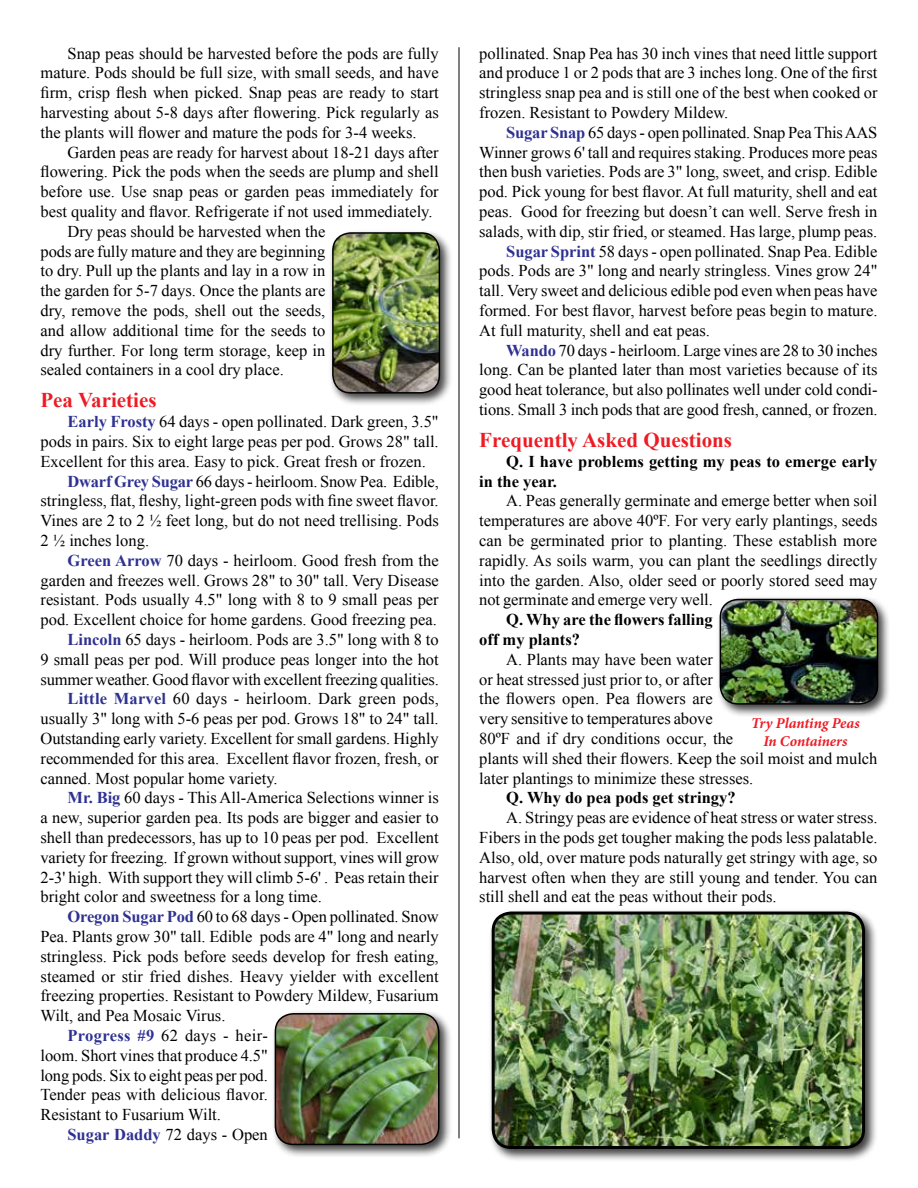
<style>
.page{position:relative;width:918px;height:1188px;background:#fff}
.page>*{position:absolute;margin:0;border:0;box-sizing:border-box;transform-origin:0 0}
.t1{font:700 21px "Times New Roman";color:#ed1c24}
.t2{font:16.5px/19.8px "Times New Roman";color:#000;text-align:justify}
.t3{font:700 16.5px/19.8px "Times New Roman";color:#000}
.t4{font:16.5px "Times New Roman";letter-spacing:.02em;color:#000}
.t5{font:italic 700 15px/18px "Minion Pro";letter-spacing:-.005em;color:#ed1c24;text-align:center}
.s1{font-weight:700;color:#2e3192}
</style>
<div class="page">
<hr style="left:459px;top:47px;width:1px;height:1091px;background:#000">
<div style="left:329px;top:229px;width:124px;height:177px;background:#000;opacity:.75"></div>
<img style="left:333px;top:233px;width:106px;height:160px">
<div style="left:332px;top:232px;width:108px;height:162px;border:2px solid #000;border-radius:18px"></div>
<div style="left:271px;top:1010px;width:182px;height:148px;background:#000;opacity:.75"></div>
<img style="left:275px;top:1014px;width:164px;height:130px">
<div style="left:275px;top:1013px;width:165px;height:132px;border:2px solid #000;border-radius:18px"></div>
<div style="left:488px;top:908px;width:390px;height:254px;background:#000;opacity:.75"></div>
<img style="left:493px;top:913px;width:371px;height:235px">
<div style="left:492px;top:912px;width:373px;height:237px;border:3px solid #000;border-radius:18px"></div>
<div style="left:716px;top:595px;width:175px;height:122px;background:#000;opacity:.75"></div>
<img style="left:720px;top:599px;width:158px;height:105px">
<div style="left:720px;top:599px;width:158px;height:106px;border:2px solid #000;border-radius:18px"></div>
<p class="t2" style="left:41px;top:43px;width:400px;text-indent:27px">Snap peas should be harvested before the pods are fully mature. Pods should be full size, with small seeds, and have firm, crisp flesh when picked. Snap peas are ready to start harvesting about 5-8 days after flowering. Pick regularly as the plants will flower and mature the pods for 3-4 weeks.</p>
<p class="t2" style="left:68px;top:142px;width:373px">Garden peas are ready for harvest about 18-21 days after</p>
<p class="t2" style="left:41px;top:162px;width:400px">flowering. Pick the pods when the seeds are plump and shell</p>
<p class="t2" style="left:41px;top:182px;width:400px">before use. Use snap peas or garden peas immediately for</p>
<p class="t2" style="left:41px;top:201px;width:394px">best quality and flavor. Refrigerate if not used immediately.</p>
<p class="t2" style="left:68px;top:221px;width:259px">Dry peas should be harvested when the</p>
<p class="t2" style="left:41px;top:241px;width:286px">pods are fully mature and they are beginning</p>
<p class="t2" style="left:41px;top:261px;width:286px">to dry. Pull up the plants and lay in a row in</p>
<p class="t2" style="left:41px;top:281px;width:286px">the garden for 5-7 days. Once the plants are</p>
<p class="t2" style="left:41px;top:300px;width:286px">dry, remove the pods, shell out the seeds,</p>
<p class="t2" style="left:41px;top:320px;width:286px">and allow additional time for the seeds to</p>
<p class="t2" style="left:41px;top:340px;width:286px">dry further. For long term storage, keep in</p>
<p class="t2" style="left:41px;top:360px;width:245px">sealed containers in a cool dry place.</p>
<p class="t1" style="left:40px;top:386px;width:118px">Pea Varieties</p>
<p class="t2" style="left:68px;top:412px;width:373px"><span class="s1">Early Frosty</span> 64 days - open pollinated. Dark green, 3.5"</p>
<p class="t2" style="left:41px;top:431px;width:400px">pods in pairs. Six to eight large peas per pod. Grows 28" tall.</p>
<p class="t2" style="left:41px;top:451px;width:387px">Excellent for this area. Easy to pick. Great fresh or frozen.</p>
<p class="t2" style="left:68px;top:471px;width:373px"><span class="s1">Dwarf Grey Sugar</span> 66 days - heirloom. Snow Pea. Edible,</p>
<p class="t2" style="left:41px;top:491px;width:400px">stringless, flat, fleshy, light-green pods with fine sweet flavor.</p>
<p class="t2" style="left:41px;top:511px;width:400px">Vines are 2 to 2 ½ feet long, but do not need trellising. Pods</p>
<p class="t2" style="left:41px;top:530px;width:110px">2 ½ inches long.</p>
<p class="t2" style="left:68px;top:550px;width:373px"><span class="s1">Green Arrow</span> 70 days - heirloom. Good fresh from the</p>
<p class="t2" style="left:41px;top:570px;width:400px">garden and freezes well. Grows 28" to 30" tall. Very Disease</p>
<p class="t2" style="left:41px;top:590px;width:400px">resistant. Pods usually 4.5" long with 8 to 9 small peas per</p>
<p class="t2" style="left:41px;top:610px;width:398px">pod. Excellent choice for home gardens. Good freezing pea.</p>
<p class="t2" style="left:68px;top:629px;width:373px"><span class="s1">Lincoln</span> 65 days - heirloom. Pods are 3.5" long with 8 to</p>
<p class="t2" style="left:41px;top:649px;width:400px">9 small peas per pod. Will produce peas longer into the hot</p>
<p class="t2" style="left:41px;top:669px;width:400px">summer weather. Good flavor with excellent freezing qualities.</p>
<p class="t2" style="left:68px;top:689px;width:373px"><span class="s1">Little Marvel</span> 60 days - heirloom. Dark green pods,</p>
<p class="t2" style="left:41px;top:709px;width:400px">usually 3" long with 5-6 peas per pod. Grows 18" to 24" tall.</p>
<p class="t2" style="left:41px;top:728px;width:400px">Outstanding early variety. Excellent for small gardens. Highly</p>
<p class="t2" style="left:41px;top:748px;width:400px">recommended for this area. Excellent flavor frozen, fresh, or</p>
<p class="t2" style="left:41px;top:768px;width:239px">canned. Most popular home variety.</p>
<p class="t2" style="left:68px;top:788px;width:373px"><span class="s1">Mr. Big</span> 60 days - This All-America Selections winner is</p>
<p class="t2" style="left:41px;top:808px;width:400px">a new, superior garden pea. Its pods are bigger and easier to</p>
<p class="t2" style="left:41px;top:827px;width:400px">shell than predecessors, has up to 10 peas per pod. Excellent</p>
<p class="t2" style="left:41px;top:847px;width:400px">variety for freezing. If grown without support, vines will grow</p>
<p class="t2" style="left:41px;top:867px;width:400px">2-3' high. With support they will climb 5-6' . Peas retain their</p>
<p class="t2" style="left:41px;top:887px;width:283px">bright color and sweetness for a long time.</p>
<p class="t2" style="left:68px;top:907px;width:373px"><span class="s1">Oregon Sugar Pod</span> 60 to 68 days - Open pollinated. Snow</p>
<p class="t2" style="left:40px;top:926px;width:400px">Pea. Plants grow 30" tall. Edible pods are 4" long and nearly</p>
<p class="t2" style="left:40px;top:946px;width:400px">stringless. Pick pods before seeds develop for fresh eating,</p>
<p class="t2" style="left:40px;top:966px;width:400px">steamed or stir fried dishes. Heavy yielder with excellent</p>
<p class="t2" style="left:40px;top:986px;width:400px">freezing properties. Resistant to Powdery Mildew, Fusarium</p>
<p class="t2" style="left:40px;top:1006px;width:187px">Wilt, and Pea Mosaic Virus.</p>
<p class="t4" style="left:67px;top:1024px;width:202px"><span class="s1">Progress #9</span> 62 days - heir-</p>
<p class="t2" style="left:40px;top:1045px;width:229px">loom. Short vines that produce 4.5"</p>
<p class="t2" style="left:40px;top:1065px;width:229px">long pods. Six to eight peas per pod.</p>
<p class="t2" style="left:40px;top:1085px;width:229px">Tender peas with delicious flavor.</p>
<p class="t2" style="left:40px;top:1105px;width:182px">Resistant to Fusarium Wilt.</p>
<p class="t2" style="left:67px;top:1124px;width:202px"><span class="s1">Sugar Daddy</span> 72 days - Open</p>
<p class="t2" style="left:479px;top:43px;width:400px">pollinated. Snap Pea has 30 inch vines that need little support and produce 1 or 2 pods that are 3 inches long. One of the first stringless snap pea and is still one of the best when cooked or frozen. Resistant to Powdery Mildew.</p>
<p class="t2" style="left:506px;top:122px;width:373px"><span class="s1">Sugar Snap</span> 65 days - open pollinated. Snap Pea This AAS</p>
<p class="t2" style="left:479px;top:142px;width:400px">Winner grows 6' tall and requires staking. Produces more peas</p>
<p class="t2" style="left:479px;top:162px;width:400px">then bush varieties. Pods are 3" long, sweet, and crisp. Edible</p>
<p class="t2" style="left:479px;top:182px;width:400px">pod. Pick young for best flavor. At full maturity, shell and eat</p>
<p class="t2" style="left:479px;top:201px;width:400px">peas. Good for freezing but doesn’t can well. Serve fresh in</p>
<p class="t2" style="left:479px;top:221px;width:400px">salads, with dip, stir fried, or steamed. Has large, plump peas.</p>
<p class="t2" style="left:506px;top:241px;width:373px"><span class="s1">Sugar Sprint</span> 58 days - open pollinated. Snap Pea. Edible</p>
<p class="t2" style="left:479px;top:261px;width:400px">pods. Pods are 3" long and nearly stringless. Vines grow 24"</p>
<p class="t2" style="left:479px;top:281px;width:400px">tall. Very sweet and delicious edible pod even when peas have</p>
<p class="t2" style="left:479px;top:300px;width:400px">formed. For best flavor, harvest before peas begin to mature.</p>
<p class="t2" style="left:479px;top:320px;width:232px">At full maturity, shell and eat peas.</p>
<p class="t2" style="left:506px;top:340px;width:373px"><span class="s1">Wando</span> 70 days - heirloom. Large vines are 28 to 30 inches</p>
<p class="t2" style="left:479px;top:360px;width:400px">long. Can be planted later than most varieties because of its</p>
<p class="t2" style="left:479px;top:380px;width:400px">good heat tolerance, but also pollinates well under cold condi-</p>
<p class="t2" style="left:479px;top:399px;width:400px">tions. Small 3 inch pods that are good fresh, canned, or frozen.</p>
<p class="t1" style="left:479px;top:425px;width:254px">Frequently Asked Questions</p>
<p class="t3" style="left:479px;top:451px;width:400px;text-indent:27px">Q. I have problems getting my peas to emerge early in the year.</p>
<p class="t2" style="left:479px;top:491px;width:400px;text-indent:27px">A. Peas generally germinate and emerge better when soil temperatures are above 40ºF. For very early plantings, seeds can be germinated prior to planting. These establish more rapidly. As soils warm, you can plant the seedlings directly into the garden. Also, older seed or poorly stored seed may not germinate and emerge very well.</p>
<p class="t3" style="left:479px;top:609px;width:235px;text-indent:27px">Q. Why are the flowers falling off my plants?</p>
<p class="t2" style="left:479px;top:649px;width:400px;text-align:left;text-indent:27px">A. Plants may have been water<br>or heat stressed just prior to, or after<br>the flowers open. Pea flowers are<br>very sensitive to temperatures above<br>80ºF and if dry conditions occur, the<br>plants will shed their flowers. Keep the soil moist and mulch later plantings to minimize these stresses.</p>
<p class="t3" style="left:506px;top:788px;width:231px">Q. Why do pea pods get stringy?</p>
<p class="t2" style="left:479px;top:808px;width:400px;text-indent:27px">A. Stringy peas are evidence of heat stress or water stress.<br>Fibers in the pods get tougher making the pods less palatable.<br>Also, old, over mature pods naturally get stringy with age, so harvest often when they are still young and tender. You can still shell and eat the peas without their pods.</p>
<p class="t5" style="left:751px;top:714px;width:110px">Try Planting Peas<br>In Containers</p>
</div>
